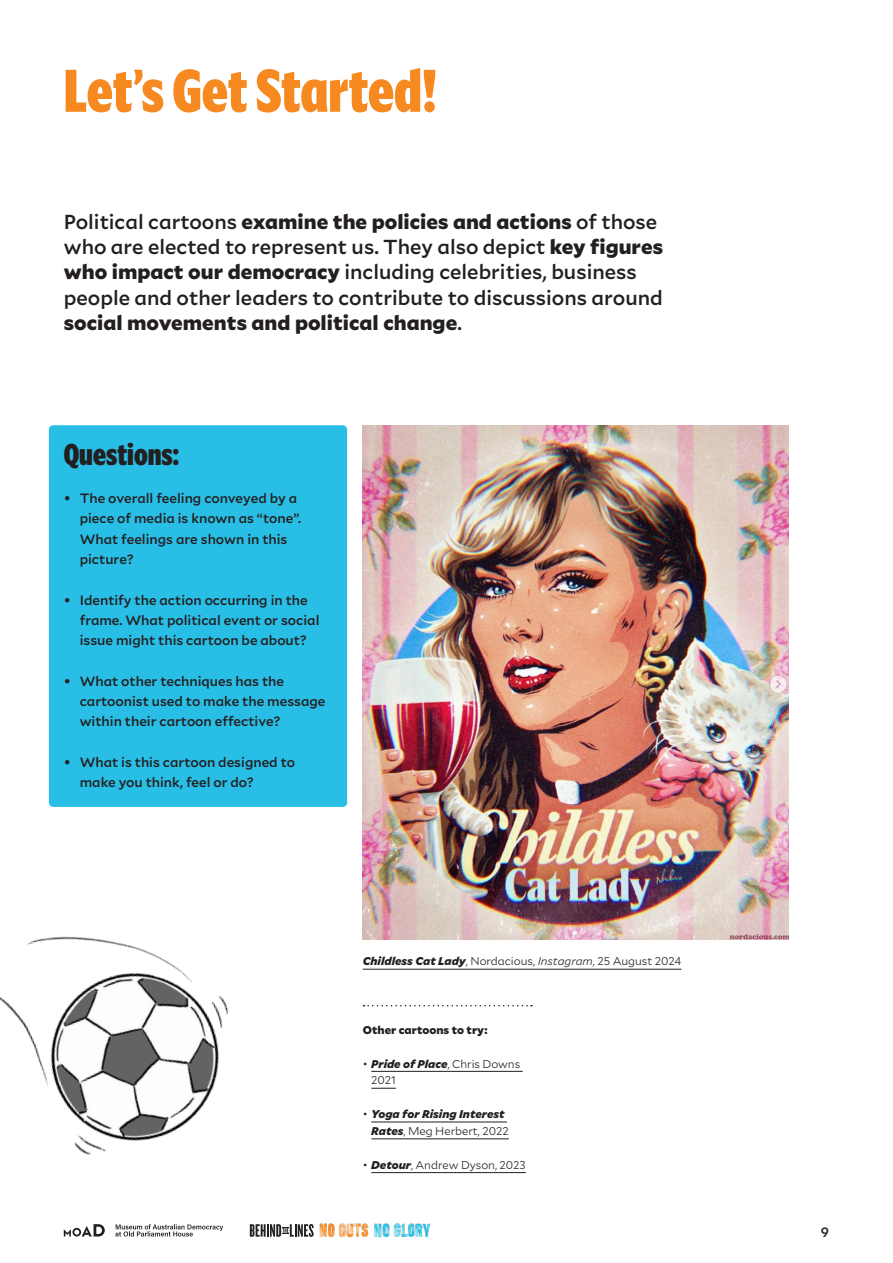
<style>
.page{position:relative;width:893px;height:1263px;background:#fff}
.page>*{position:absolute;margin:0;border:0;box-sizing:border-box;transform-origin:0 0}
.t1{font:900 60px "Mallory X Condensed";color:#f6891f}
.t2{font:900 30px "Mallory X Condensed";color:#231f20}
.t3{font:500 20.25px/25.3px "Mallory";color:#231f20}
.t4{font:500 13.5px/20.2px "Mallory";color:#231f20}
.t5{font:300 11.25px/16.8px "Mallory";color:#231f20}
.t6{font:italic 900 11.25px/16.8px "Mallory";color:#231f20}
.t7{font:900 11.25px "Mallory";color:#231f20}
.s1{font-weight:900}
.s2{font-weight:900;font-style:italic}
.s3{font-style:italic}
.s4{font-weight:300;font-style:normal}
</style>
<div class="page">
<svg style="left:64px;top:1224px;width:41px;height:12px"></svg>
<svg style="left:115px;top:1224px;width:108px;height:12px"></svg>
<svg style="left:250px;top:1224px;width:64px;height:13px"></svg>
<img style="left:319px;top:1223px;width:112px;height:15px">
<div style="left:49px;top:425px;width:298px;height:382px;background:#29bee6;border-radius:4px"></div>
<hr style="left:363px;top:969px;width:318px;height:1px;background:#231f20">
<img style="left:363px;top:425px;width:426px;height:514px">
<hr style="left:371px;top:1071px;width:152px;height:1px;background:#231f20">
<svg style="left:371px;top:1088px;width:25px;height:1px"></svg>
<hr style="left:371px;top:1121px;width:136px;height:1px;background:#231f20">
<hr style="left:371px;top:1138px;width:138px;height:1px;background:#231f20">
<hr style="left:371px;top:1172px;width:155px;height:1px;background:#231f20">
<svg style="left:363px;top:1005px;width:169px;height:1px"></svg>
<img style="left:0;top:936px;width:229px;height:219px">
<h1 class="t1" style="left:64px;top:48px;width:375px">Let’s Get Started!</h1>
<p class="t3" style="left:64px;top:208px;width:601px">Political cartoons <span class="s1">examine the policies and actions</span> of those who are elected to represent us. They also depict <span class="s1">key figures who impact our democracy</span> including celebrities, business people and other leaders to contribute to discussions around <span class="s1">social movements and political change</span>.</p>
<h2 class="t2" style="left:64px;top:433px;width:117px">Questions:</h2>
<p class="t4" style="left:80px;top:488px;width:223px;text-indent:-16px">• The overall feeling conveyed by a piece of media is known as “tone”.<br>What feelings are shown in this picture?</p>
<p class="t4" style="left:80px;top:589px;width:241px;text-indent:-16px">• Identify the action occurring in the frame. What political event or social issue might this cartoon be about?</p>
<p class="t4" style="left:80px;top:670px;width:247px;text-indent:-16px">• What other techniques has the cartoonist used to make the message within their cartoon effective?</p>
<p class="t4" style="left:80px;top:751px;width:217px;text-indent:-16px">• What is this cartoon designed to make you think, feel or do?</p>
<p class="t5" style="left:363px;top:952px;width:320px"><span class="s2">Childless Cat Lady</span>, Nordacious, <span class="s3">Instagram</span>, 25 August 2024</p>
<p class="t7" style="left:363px;top:1021px;width:126px">Other cartoons to try:</p>
<p class="t5" style="left:371px;top:1055px;width:151px;text-indent:-9px">• <span class="s2">Pride of Place</span>, Chris Downs<br>2021</p>
<p class="t6" style="left:371px;top:1105px;width:139px;text-indent:-9px"><span class="s4">•</span> Yoga for Rising Interest<br>Rates<span class="s4">, Meg Herbert, 2022</span></p>
<p class="t5" style="left:363px;top:1156px;width:164px">• <span class="s2">Detour</span>, Andrew Dyson, 2023</p>
<p class="t4" style="left:821px;top:1221px;width:10px">9</p>
</div>
